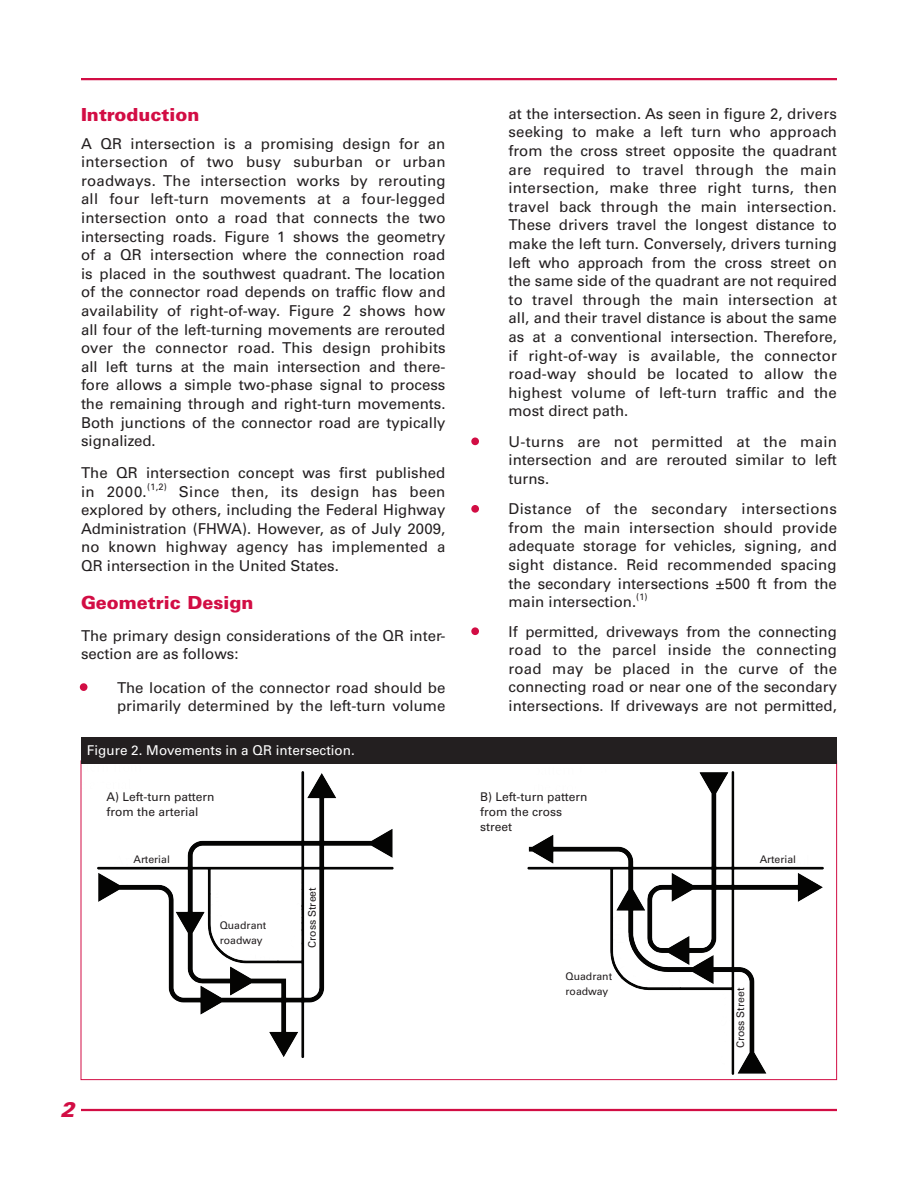
<style>
.page{position:relative;width:918px;height:1188px;background:#fff}
.page>*{position:absolute;margin:0;border:0;box-sizing:border-box;transform-origin:0 0}
.t1{font:italic 900 21px "Univers LT Std";color:#d20d44}
.t2{font:900 18px "Univers LT Std";color:#d20d44}
.t3{font:15px/18.6px "Univers LT Std";color:#231f20;text-align:justify}
.t4{font:13.5px "Univers LT Std";color:#fff}
.t5{font:12px/15px "Univers LT Std";color:#231f20}
.t6{font:10.5px/15px "Univers LT Std";color:#231f20}
.t7{font:9.3px "Univers LT Std";color:#231f20}
.s1{color:#d20d44}
</style>
<div class="page">
<hr style="left:81px;top:1109px;width:756px;height:2px;background:#d20d44">
<hr style="left:81px;top:78px;width:756px;height:2px;background:#d20d44">
<div style="left:80px;top:683px;width:7px;height:8px;border:2px solid #d20d44;border-radius:50%"></div>
<div style="left:471px;top:438px;width:8px;height:7px;border:2px solid #d20d44;border-radius:50%"></div>
<div style="left:471px;top:505px;width:8px;height:8px;border:2px solid #d20d44;border-radius:50%"></div>
<div style="left:471px;top:627px;width:8px;height:8px;border:2px solid #d20d44;border-radius:50%"></div>
<img style="left:97px;top:771px;width:727px;height:303px">
<div style="left:81px;top:737px;width:756px;height:27px;background:#231f20"></div>
<p class="t2" style="left:81px;top:103px;width:120px">Introduction</p>
<p class="t3" style="left:81px;top:134px;width:366px">A QR intersection is a promising design for an intersection of two busy suburban or urban roadways. The intersection works by rerouting all four left-turn movements at a four-legged intersection onto a road that connects the two intersecting roads. Figure 1 shows the geometry of a QR intersection where the connection road is placed in the southwest quadrant. The location of the connector road depends on traffic flow and availability of right-of-way. Figure 2 shows how all four of the left-turning movements are rerouted over the connector road. This design prohibits all left turns at the main intersection and there&shy;fore allows a simple two-phase signal to process the remaining through and right-turn movements.<br>Both junctions of the connector road are typically signalized.</p>
<p class="t3" style="left:81px;top:464px;width:366px">The QR intersection concept was first published in 2000.</p>
<p class="t7" style="left:147px;top:481px;width:21px">(1,2)</p>
<p class="t3" style="left:81px;top:482px;width:366px;text-indent:98px">Since then, its design has been explored by others, including the Federal Highway Administration (FHWA). However, as of July 2009, no known highway agency has implemented a QR intersection in the United States.</p>
<p class="t2" style="left:81px;top:591px;width:174px">Geometric Design</p>
<p class="t3" style="left:81px;top:626px;width:366px">The primary design considerations of the QR inter&shy;section are as follows:</p>
<p class="t3" style="left:81px;top:678px;width:366px;text-align:right"><span class="s1">•</span> The location of the connector road should be primarily determined by the left-turn volume</p>
<p class="t3" style="left:508px;top:104px;width:330px">at the intersection. As seen in figure 2, drivers seeking to make a left turn who approach from the cross street opposite the quadrant are required to travel through the main intersection, make three right turns, then travel back through the main intersection.<br>These drivers travel the longest distance to make the left turn. Conversely, drivers turning left who approach from the cross street on the same side of the quadrant are not required to travel through the main intersection at all, and their travel distance is about the same as at a conventional intersection. Therefore, if right-of-way is available, the connector road-way should be located to allow the highest volume of left-turn traffic and the most direct path.</p>
<p class="t3" style="left:508px;top:432px;width:330px;text-indent:-36px"><span class="s1">•</span> U-turns are not permitted at the main intersection and are rerouted similar to left turns.</p>
<p class="t3" style="left:508px;top:500px;width:330px;text-indent:-36px"><span class="s1">•</span> Distance of the secondary intersections from the main intersection should provide adequate storage for vehicles, signing, and sight distance. Reid recommended spacing the secondary intersections ±500 ft from the main intersection.</p>
<p class="t7" style="left:636px;top:592px;width:13px">(1)</p>
<p class="t3" style="left:508px;top:622px;width:330px;text-indent:-36px"><span class="s1">•</span> If permitted, driveways from the connecting road to the parcel inside the connecting road may be placed in the curve of the connecting road or near one of the secondary intersections. If driveways are not permitted,</p>
<p class="t4" style="left:87px;top:743px;width:269px">Figure 2. Movements in a QR intersection.</p>
<p class="t5" style="left:107px;top:790px;width:109px">A) Left-turn pattern from the arterial</p>
<p class="t5" style="left:480px;top:790px;width:109px">B) Left-turn pattern from the cross street</p>
<p class="t6" style="left:134px;top:852px;width:38px">Arterial</p>
<p class="t6" style="left:760px;top:851px;width:38px">Arterial</p>
<h1 class="t1" style="left:60px;top:1096px;width:16px">2</h1>
<p class="t6" style="left:220px;top:918px;width:48px">Quadrant roadway</p>
<p class="t6" style="left:305px;top:948px;width:62px;rotate:-90deg">Cross Street</p>
<p class="t6" style="left:566px;top:969px;width:48px">Quadrant roadway</p>
<p class="t6" style="left:733px;top:1048px;width:62px;rotate:-90deg">Cross Street</p>
</div>
